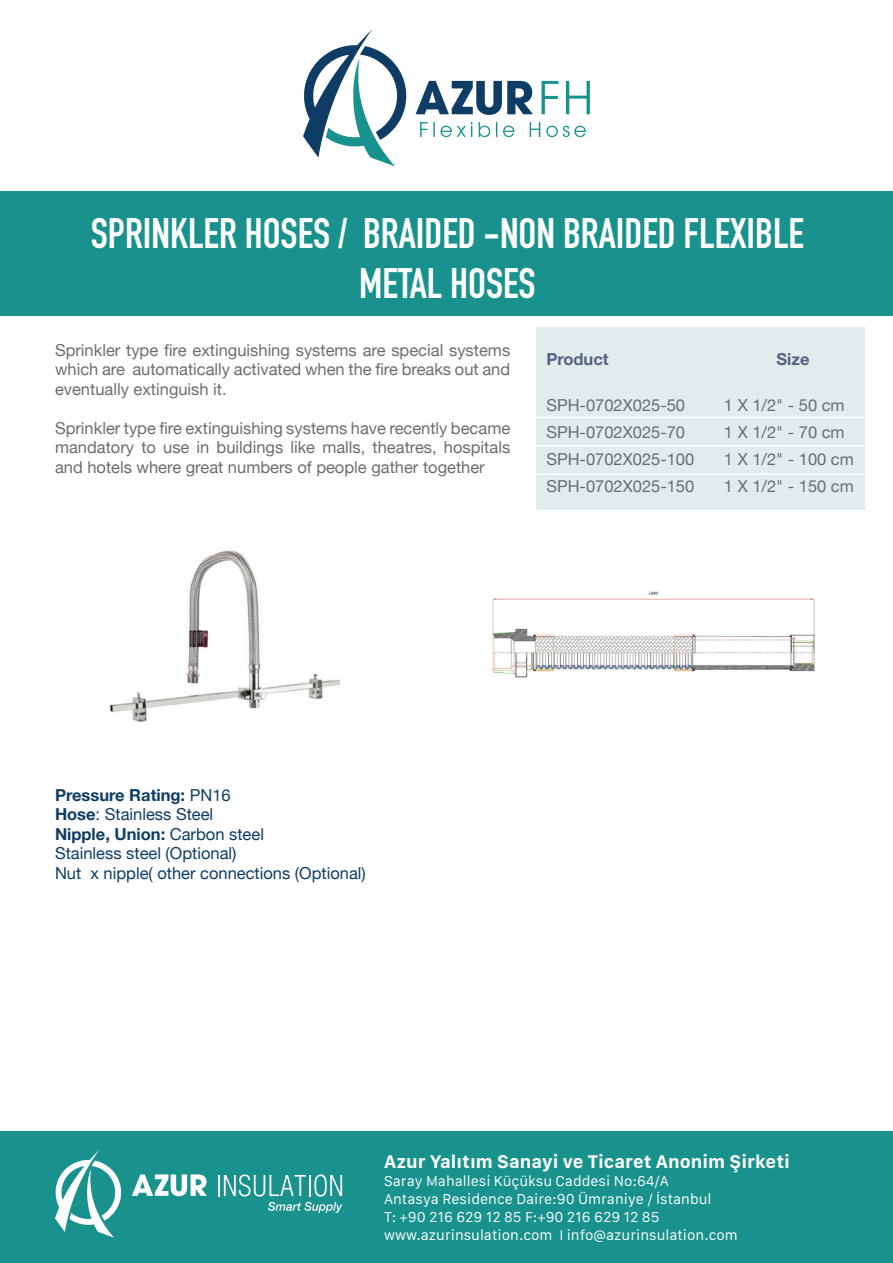
<style>
.page{position:relative;width:893px;height:1263px;background:#fff}
.page>*{position:absolute;margin:0;border:0;box-sizing:border-box;transform-origin:0 0}
.t1{font:700 42px/50.4px "DIN Condensed";color:#fff;text-align:center}
.t2{font:700 19.05px "San Francisco Text";color:#fff}
.t3{font:16.5px/19.5px "Helvetica Neue";color:#6c6d70;text-align:justify}
.t4{font:16.5px "Helvetica Neue";color:#0e3c65}
.t5{font:700 16.5px "Helvetica Neue";color:#0e3c65}
.t6{font:700 16.5px "Helvetica Neue";color:#546283}
.t7{font:15px "San Francisco Text";color:#fff}
.s1{font-weight:400}
.s2{font-weight:700}
</style>
<div class="page">
<div style="left:0;top:191px;width:893px;height:125px;background:#19928d"></div>
<svg style="left:420px;top:122px;width:52px;height:15px"></svg>
<svg style="left:479px;top:122px;width:11px;height:15px"></svg>
<svg style="left:496px;top:122px;width:1px;height:15px"></svg>
<svg style="left:503px;top:126px;width:11px;height:11px"></svg>
<svg style="left:530px;top:122px;width:10px;height:15px"></svg>
<svg style="left:546px;top:126px;width:40px;height:11px"></svg>
<svg style="left:541px;top:81px;width:17px;height:33px"></svg>
<svg style="left:566px;top:81px;width:24px;height:33px"></svg>
<svg style="left:303px;top:30px;width:103px;height:136px"></svg>
<svg style="left:416px;top:81px;width:117px;height:34px"></svg>
<div style="left:0;top:1132px;width:893px;height:131px;background:#19928d"></div>
<svg style="left:55px;top:1150px;width:66px;height:87px"></svg>
<svg style="left:132px;top:1174px;width:75px;height:22px"></svg>
<hr style="left:218px;top:1175px;width:2px;height:21px;background:#fff">
<svg style="left:224px;top:1174px;width:82px;height:22px"></svg>
<hr style="left:309px;top:1175px;width:2px;height:21px;background:#fff">
<svg style="left:314px;top:1174px;width:28px;height:22px"></svg>
<svg style="left:268px;top:1202px;width:74px;height:11px"></svg>
<img style="left:110px;top:550px;width:231px;height:172px">
<img style="left:492px;top:591px;width:323px;height:87px">
<div style="left:536px;top:327px;width:328px;height:183px;background:#e2ecec"></div>
<hr style="left:536px;top:445px;width:328px;height:1px;background:#fff">
<hr style="left:536px;top:417px;width:328px;height:1px;background:#fff">
<hr style="left:536px;top:473px;width:328px;height:2px;background:#fff">
<p class="t1" style="left:91px;top:208px;width:715px">SPRINKLER HOSES / BRAIDED -NON BRAIDED FLEXIBLE<br>METAL HOSES</p>
<p class="t3" style="left:55px;top:339px;width:457px">Sprinkler type fire extinguishing systems are special systems which are automatically activated when the fire breaks out and eventually extinguish it.</p>
<p class="t3" style="left:55px;top:417px;width:457px">Sprinkler type fire extinguishing systems have recently became mandatory to use in buildings like malls, theatres, hospitals and hotels where great numbers of people gather together</p>
<p class="t6" style="left:546px;top:346px;width:64px">Product</p>
<p class="t3" style="left:546px;top:394px;width:140px">SPH-0702X025-50</p>
<p class="t3" style="left:546px;top:421px;width:140px">SPH-0702X025-70</p>
<p class="t3" style="left:546px;top:448px;width:149px">SPH-0702X025-100</p>
<p class="t3" style="left:546px;top:475px;width:149px">SPH-0702X025-150</p>
<p class="t6" style="left:776px;top:346px;width:34px">Size</p>
<p class="t3" style="left:724px;top:394px;width:122px">1 X 1/2" - 50 cm</p>
<p class="t3" style="left:724px;top:421px;width:122px">1 X 1/2" - 70 cm</p>
<p class="t3" style="left:724px;top:448px;width:131px">1 X 1/2" - 100 cm</p>
<p class="t3" style="left:724px;top:475px;width:131px">1 X 1/2" - 150 cm</p>
<p class="t5" style="left:55px;top:782px;width:177px">Pressure Rating: <span class="s1">PN16</span></p>
<p class="t4" style="left:55px;top:800px;width:160px"><span class="s2">Hose</span>: Stainless Steel</p>
<p class="t5" style="left:55px;top:821px;width:210px">Nipple, Union: <span class="s1">Carbon steel</span></p>
<p class="t4" style="left:55px;top:839px;width:183px">Stainless steel (Optional)</p>
<p class="t4" style="left:55px;top:859px;width:312px">Nut x nipple( other connections (Optional)</p>
<p class="t2" style="left:384px;top:1150px;width:407px">Azur Yalıtım Sanayi ve Ticaret Anonim Şirketi</p>
<p class="t7" style="left:384px;top:1171px;width:286px">Saray Mahallesi Küçüksu Caddesi No:64/A</p>
<p class="t7" style="left:384px;top:1189px;width:329px">Antasya Residence Daire:90 Ümraniye / İstanbul</p>
<p class="t7" style="left:384px;top:1207px;width:277px">T: +90 216 629 12 85 F:+90 216 629 12 85</p>
<p class="t7" style="left:384px;top:1225px;width:355px">www.azurinsulation.com I info@azurinsulation.com</p>
</div>
